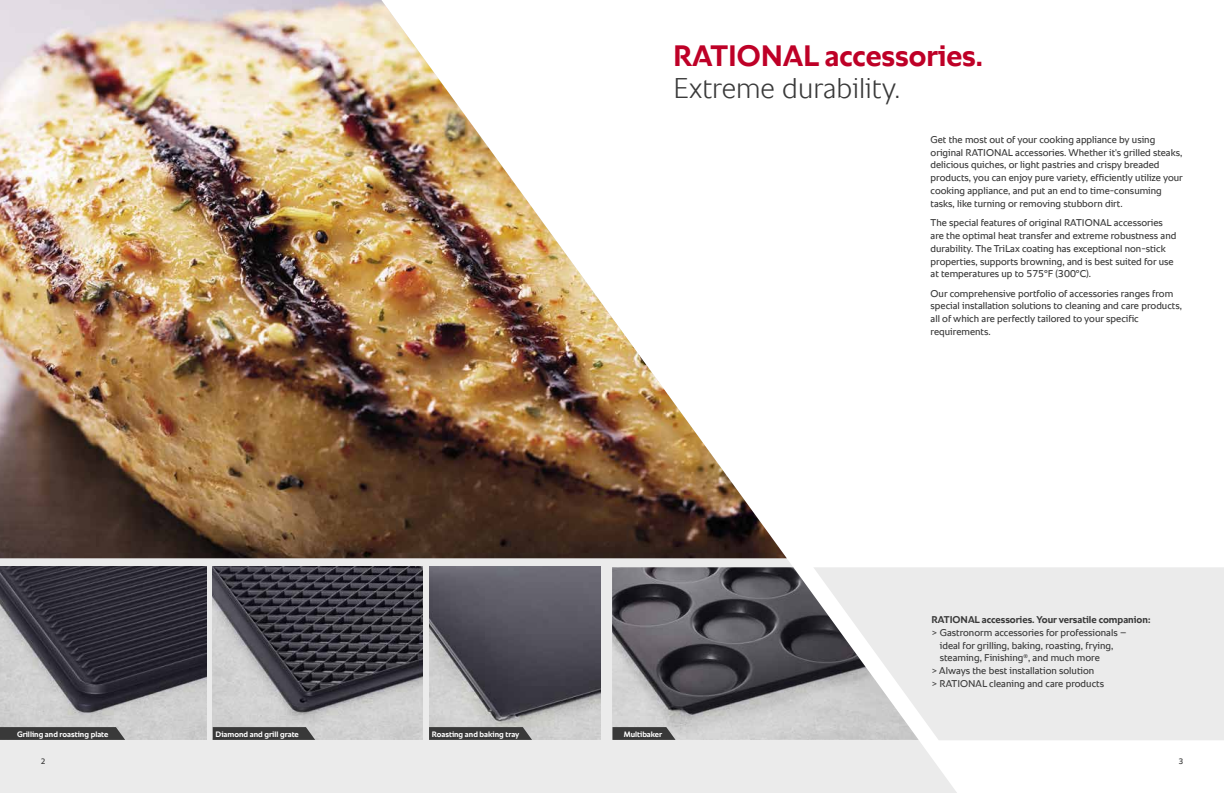
<style>
.page{position:relative;width:1224px;height:793px;background:#fff}
.page>*{position:absolute;margin:0;border:0;box-sizing:border-box;transform-origin:0 0}
.t1{font:700 30px "RATIONAL Sans TT";color:#be0027}
.t2{font:300 29px "RATIONAL Sans TT";color:#393939}
.t3{font:10px/12.8px "RATIONAL Sans TT";color:#393939}
.t4{font:700 10px "RATIONAL Sans TT";color:#393939}
.t5{font:700 8px "RATIONAL Sans TT";color:#fff}
.t6{font:8px "RATIONAL Sans TT";color:#393939}
</style>
<div class="page">
<svg style="left:0;top:558px;width:957px;height:235px;background:#e9e9e9"></svg>
<img style="left:0;top:0;width:787px;height:558px">
<img style="left:0;top:566px;width:206px;height:174px">
<img style="left:429px;top:566px;width:172px;height:173px">
<img style="left:213px;top:566px;width:210px;height:173px">
<svg style="left:0;top:727px;width:125px;height:13px;background:#404040"></svg>
<img style="left:612px;top:567px;width:201px;height:173px">
<svg style="left:213px;top:727px;width:102px;height:13px"></svg>
<svg style="left:429px;top:727px;width:103px;height:13px"></svg>
<svg style="left:612px;top:727px;width:64px;height:13px"></svg>
<svg style="left:813px;top:567px;width:411px;height:173px;background:#e3e3e3"></svg>
<h1 class="t1" style="left:673px;top:34px;width:311px">RATIONAL accessories.</h1>
<h2 class="t2" style="left:673px;top:67px;width:229px">Extreme durability.</h2>
<p class="t3" style="left:931px;top:133px;width:254px">Get the most out of your cooking appliance by using original RATIONAL accessories. Whether it's grilled steaks, delicious quiches, or light pastries and crispy breaded products, you can enjoy pure variety, efficiently utilize your cooking appliance, and put an end to time-consuming tasks, like turning or removing stubborn dirt.</p>
<p class="t3" style="left:931px;top:216px;width:247px">The special features of original RATIONAL accessories are the optimal heat transfer and extreme robustness and durability. The TriLax coating has exceptional non-stick properties, supports browning, and is best suited for use at temperatures up to 575°F (300°C).</p>
<p class="t3" style="left:931px;top:287px;width:253px">Our comprehensive portfolio of accessories ranges from special installation solutions to cleaning and care products, all of which are perfectly tailored to your specific requirements.</p>
<p class="t5" style="left:17px;top:728px;width:93px">Grilling and roasting plate</p>
<p class="t5" style="left:216px;top:728px;width:85px">Diamond and grill grate</p>
<p class="t5" style="left:432px;top:728px;width:89px">Roasting and baking tray</p>
<p class="t5" style="left:624px;top:728px;width:40px">Multibaker</p>
<p class="t6" style="left:41px;top:755px;width:6px">2</p>
<p class="t4" style="left:931px;top:612px;width:221px">RATIONAL accessories. Your versatile companion:</p>
<p class="t3" style="left:931px;top:626px;width:197px">&gt; Gastronorm accessories for professionals –</p>
<p class="t3" style="left:940px;top:639px;width:175px">ideal for grilling, baking, roasting, frying,</p>
<p class="t3" style="left:940px;top:651px;width:162px">steaming, Finishing<sup>®</sup>, and much more</p>
<p class="t3" style="left:931px;top:664px;width:164px">&gt; Always the best installation solution</p>
<p class="t3" style="left:931px;top:677px;width:174px">&gt; RATIONAL cleaning and care products</p>
<p class="t6" style="left:1179px;top:755px;width:6px">3</p>
</div>
